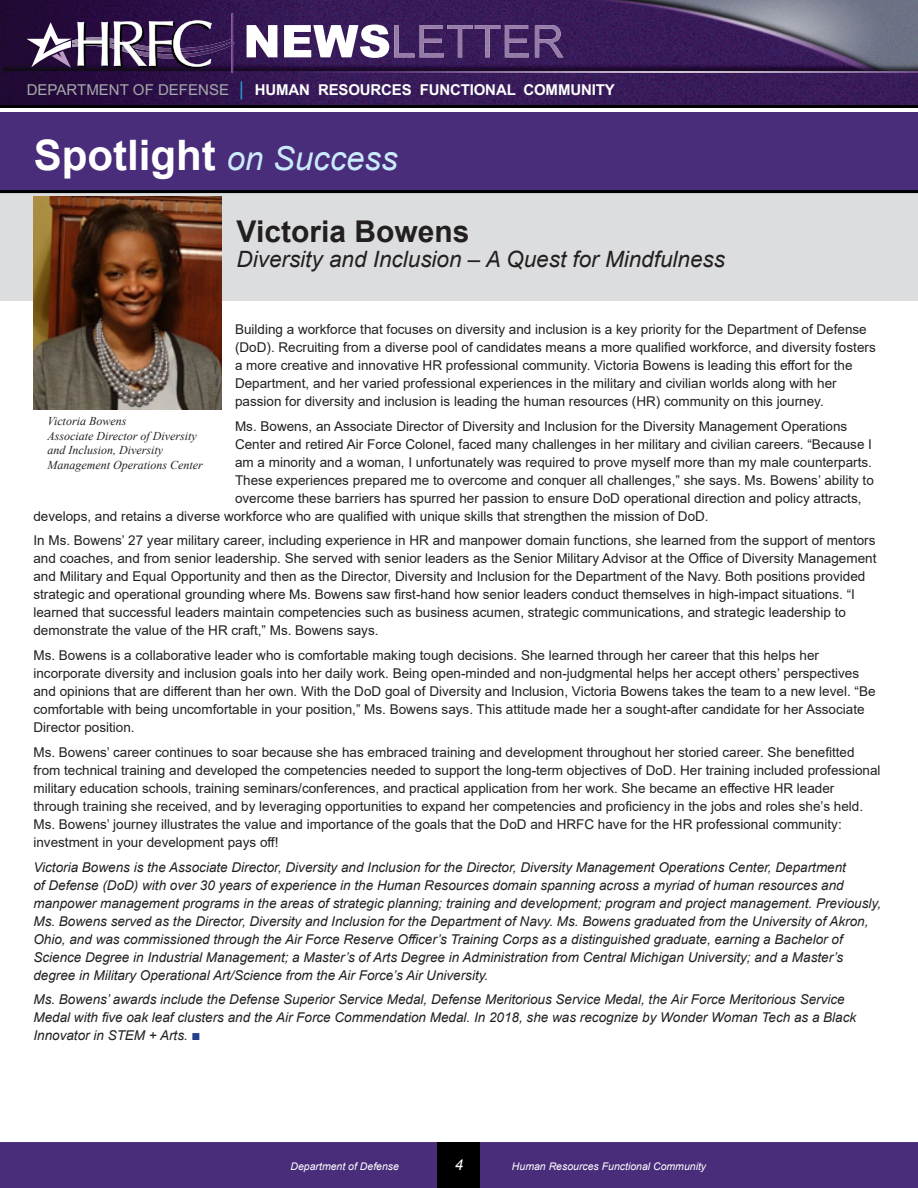
<style>
.page{position:relative;width:918px;height:1188px;background:#fff}
.page>*{position:absolute;margin:0;border:0;box-sizing:border-box;transform-origin:0 0}
.t1{font:700 42px "Arial";color:#fff}
.t2{font:700 30px "Arial";color:#231f20}
.t3{font:italic 22.5px "Arial";color:#231f20}
.t4{font:700 15px "Arial";letter-spacing:-.01em;color:#fff}
.t5{font:italic 15px "Arial";color:#fff}
.Body{font:13.5px/18px "Arial";color:#231f20}
.Body-2{font:italic 13.5px/18px "Arial";color:#231f20}
.t6{font:italic 12px/14.4px "Times New Roman";color:#231f20}
.t7{font:italic 10.5px "Arial";color:#fff}
.s1{font-weight:400;color:#a5a8ab}
.s2{font-weight:400;font-style:italic;color:#24a8e0}
.s3{font-weight:400;font-style:italic;font-size:33px;color:#caebfb}
.s4{font-family:"Century Gothic";font-style:normal;font-size:15px;color:#253f8e}
</style>
<div class="page">
<img style="left:0;top:0;width:918px;height:105px">
<hr style="left:232px;top:13px;width:1px;height:60px;background:#7f3f97">
<svg style="left:247px;top:25px;width:30px;height:32px"></svg>
<svg style="left:284px;top:25px;width:105px;height:33px"></svg>
<img style="left:394px;top:25px;width:20px;height:32px">
<img style="left:420px;top:25px;width:24px;height:32px">
<img style="left:447px;top:25px;width:26px;height:32px">
<img style="left:475px;top:25px;width:25px;height:32px">
<img style="left:505px;top:25px;width:24px;height:32px">
<img style="left:535px;top:25px;width:28px;height:32px">
<img style="left:72px;top:42px;width:163px;height:16px">
<img style="left:72px;top:37px;width:160px;height:15px">
<svg style="left:26px;top:22px;width:46px;height:46px"></svg>
<svg style="left:78px;top:20px;width:134px;height:48px"></svg>
<hr style="left:0;top:105px;width:918px;height:3px;background:#000">
<div style="left:0;top:1142px;width:918px;height:46px;background:#492c7a"></div>
<div style="left:438px;top:1143px;width:42px;height:45px;background:#000"></div>
<div style="left:0;top:192px;width:918px;height:108px;background:#dcdddf"></div>
<div style="left:0;top:112px;width:918px;height:80px;background:#492c7a"></div>
<hr style="left:0;top:190px;width:918px;height:3px;background:#000">
<img style="left:33px;top:197px;width:189px;height:213px">
<p class="t4" style="left:27px;top:80px;width:589px"><span class="s1">DEPARTMENT OF DEFENSE</span> <span class="s2">│</span> HUMAN RESOURCES FUNCTIONAL COMMUNITY</p>
<p class="t1" style="left:34px;top:126px;width:365px">Spotlight <span class="s3">on Success</span></p>
<p class="t2" style="left:237px;top:210px;width:234px">Victoria Bowens</p>
<p class="t3" style="left:237px;top:245px;width:490px">Diversity and Inclusion – A Quest for Mindfulness</p>
<p class="Body" style="left:235px;top:320px;width:642px">Building a workforce that focuses on diversity and inclusion is a key priority for the Department of Defense (DoD). Recruiting from a diverse pool of candidates means a more qualified workforce, and diversity fosters a more creative and innovative HR professional community. Victoria Bowens is leading this effort for the Department, and her varied professional experiences in the military and civilian worlds along with her passion for diversity and inclusion is leading the human resources (HR) community on this journey.</p>
<p class="Body" style="left:235px;top:417px;width:614px">Ms. Bowens, an Associate Director of Diversity and Inclusion for the Diversity Management Operations</p>
<p class="Body" style="left:235px;top:435px;width:638px">Center and retired Air Force Colonel, faced many challenges in her military and civilian careers. “Because I</p>
<p class="Body" style="left:235px;top:453px;width:638px">am a minority and a woman, I unfortunately was required to prove myself more than my male counterparts.</p>
<p class="Body" style="left:235px;top:471px;width:640px">These experiences prepared me to overcome and conquer all challenges,” she says. Ms. Bowens’ ability to</p>
<p class="Body" style="left:235px;top:489px;width:628px">overcome these barriers has spurred her passion to ensure DoD operational direction and policy attracts,</p>
<p class="Body" style="left:33px;top:507px;width:677px">develops, and retains a diverse workforce who are qualified with unique skills that strengthen the mission of DoD.</p>
<p class="Body" style="left:33px;top:532px;width:845px">In Ms. Bowens’ 27 year military career, including experience in HR and manpower domain functions, she learned from the support of mentors and coaches, and from senior leadership. She served with senior leaders as the Senior Military Advisor at the Office of Diversity Management and Military and Equal Opportunity and then as the Director, Diversity and Inclusion for the Department of the Navy. Both positions provided strategic and operational grounding where Ms. Bowens saw first-hand how senior leaders conduct themselves in high-impact situations. “I learned that successful leaders maintain competencies such as business acumen, strategic communications, and strategic leadership to demonstrate the value of the HR craft,” Ms. Bowens says.</p>
<p class="Body" style="left:33px;top:646px;width:844px">Ms. Bowens is a collaborative leader who is comfortable making tough decisions. She learned through her career that this helps her incorporate diversity and inclusion goals into her daily work. Being open-minded and non-judgmental helps her accept others’ perspectives and opinions that are different than her own. With the DoD goal of Diversity and Inclusion, Victoria Bowens takes the team to a new level. “Be comfortable with being uncomfortable in your position,” Ms. Bowens says. This attitude made her a sought-after candidate for her Associate Director position.</p>
<p class="Body" style="left:33px;top:743px;width:849px">Ms. Bowens’ career continues to soar because she has embraced training and development throughout her storied career. She benefitted from technical training and developed the competencies needed to support the long-term objectives of DoD. Her training included professional military education schools, training seminars/conferences, and practical application from her work. She became an effective HR leader through training she received, and by leveraging opportunities to expand her competencies and proficiency in the jobs and roles she’s held.<br>Ms. Bowens’ journey illustrates the value and importance of the goals that the DoD and HRFC have for the HR professional community: investment in your development pays off!</p>
<p class="Body-2" style="left:33px;top:858px;width:849px">Victoria Bowens is the Associate Director, Diversity and Inclusion for the Director, Diversity Management Operations Center, Department<br>of Defense (DoD) with over 30 years of experience in the Human Resources domain spanning across a myriad of human resources and manpower management programs in the areas of strategic planning; training and development; program and project management. Previously, Ms. Bowens served as the Director, Diversity and Inclusion for the Department of Navy. Ms. Bowens graduated from the University of Akron, Ohio, and was commissioned through the Air Force Reserve Officer’s Training Corps as a distinguished graduate, earning a Bachelor of Science Degree in Industrial Management; a Master’s of Arts Degree in Administration from Central Michigan University; and a Master’s degree in Military Operational Art/Science from the Air Force’s Air University.</p>
<p class="Body-2" style="left:33px;top:991px;width:824px">Ms. Bowens’ awards include the Defense Superior Service Medal, Defense Meritorious Service Medal, the Air Force Meritorious Service<br>Medal with five oak leaf clusters and the Air Force Commendation Medal. In 2018, she was recognize by Wonder Woman Tech as a Black<br>Innovator in STEM + Arts. <span class="s4">■</span></p>
<p class="t6" style="left:48px;top:414px;width:80px">Victoria Bowens</p>
<p class="t6" style="left:48px;top:428px;width:157px">Associate Director of Diversity and Inclusion, Diversity<br>Management Operations Center</p>
<p class="t7" style="left:291px;top:1159px;width:110px">Department of Defense</p>
<p class="t5" style="left:455px;top:1155px;width:10px">4</p>
<p class="t7" style="left:512px;top:1159px;width:196px">Human Resources Functional Community</p>
</div>
